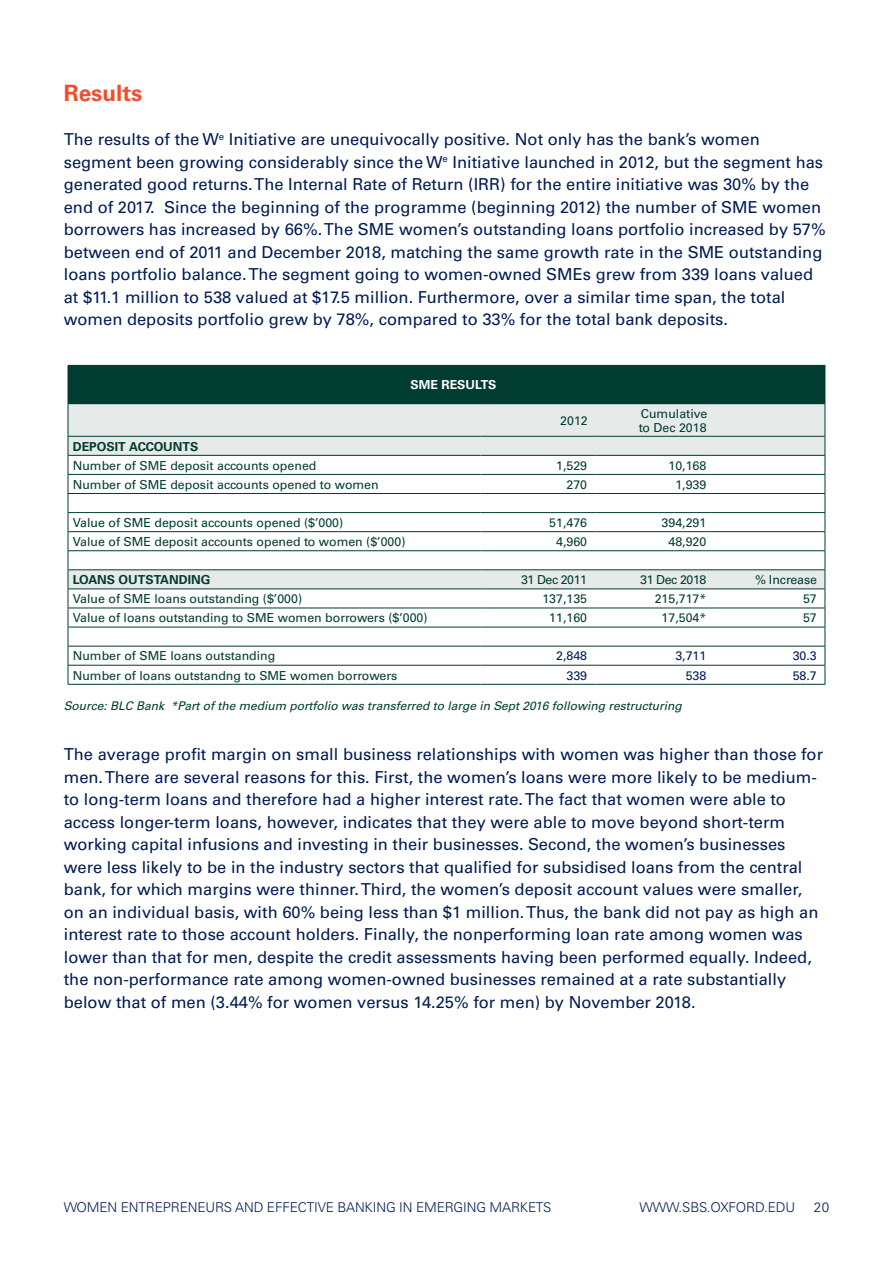
<style>
.page{position:relative;width:893px;height:1263px;background:#fff}
.page>*{position:absolute;margin:0;border:0;box-sizing:border-box;transform-origin:0 0}
.t1{font:700 22.5px "Univers LT Std";color:#f04e30}
.t2{font:16.5px/22.5px "Univers LT Std";color:#001c54}
.t3{font:300 13.5px "Univers LT Std";letter-spacing:-.01em;color:#001c54}
.t4{font:12.45px/13.5px "Univers LT Std";color:#003c30}
.t5{font:700 12.45px "Univers LT Std";color:#003c30}
.t6{font:12.45px "Univers LT Std";color:#001c54}
.t7{font:12.45px "Univers LT Std";letter-spacing:-.035em;color:#003c30}
.t8{font:700 12.45px "Univers LT Std";color:#fff}
.t9{font:italic 12px "Univers LT Std";color:#003c30}
</style>
<div class="page">
<div style="left:68px;top:365px;width:757px;height:39px;background:#003c30"></div>
<svg style="left:69px;top:404px;width:756px;height:185px"></svg>
<hr style="left:825px;top:366px;width:1px;height:37px;background:#003c30">
<hr style="left:68px;top:404px;width:1px;height:32px;background:#003c30">
<hr style="left:68px;top:436px;width:412px;height:1px;background:#003c30">
<hr style="left:68px;top:455px;width:412px;height:1px;background:#003c30">
<hr style="left:68px;top:474px;width:412px;height:1px;background:#003c30">
<hr style="left:68px;top:493px;width:412px;height:1px;background:#003c30">
<hr style="left:68px;top:512px;width:412px;height:1px;background:#003c30">
<hr style="left:68px;top:531px;width:412px;height:1px;background:#003c30">
<hr style="left:68px;top:550px;width:412px;height:1px;background:#003c30">
<hr style="left:68px;top:569px;width:412px;height:1px;background:#003c30">
<hr style="left:68px;top:589px;width:412px;height:1px;background:#003c30">
<hr style="left:68px;top:608px;width:412px;height:1px;background:#003c30">
<hr style="left:68px;top:627px;width:412px;height:1px;background:#003c30">
<hr style="left:68px;top:646px;width:412px;height:1px;background:#003c30">
<hr style="left:68px;top:665px;width:412px;height:1px;background:#003c30">
<svg style="left:68px;top:437px;width:1px;height:247px"></svg>
<hr style="left:68px;top:684px;width:412px;height:1px;background:#003c30">
<hr style="left:825px;top:404px;width:1px;height:32px;background:#003c30">
<hr style="left:480px;top:436px;width:115px;height:1px;background:#003c30">
<hr style="left:595px;top:436px;width:115px;height:1px;background:#003c30">
<hr style="left:710px;top:436px;width:115px;height:1px;background:#003c30">
<hr style="left:480px;top:455px;width:115px;height:1px;background:#003c30">
<hr style="left:595px;top:455px;width:115px;height:1px;background:#003c30">
<hr style="left:710px;top:455px;width:115px;height:1px;background:#003c30">
<hr style="left:480px;top:474px;width:115px;height:1px;background:#003c30">
<hr style="left:595px;top:474px;width:115px;height:1px;background:#003c30">
<hr style="left:710px;top:474px;width:115px;height:1px;background:#003c30">
<hr style="left:480px;top:493px;width:115px;height:1px;background:#003c30">
<hr style="left:595px;top:493px;width:115px;height:1px;background:#003c30">
<hr style="left:710px;top:493px;width:115px;height:1px;background:#003c30">
<hr style="left:480px;top:512px;width:115px;height:1px;background:#003c30">
<hr style="left:595px;top:512px;width:115px;height:1px;background:#003c30">
<hr style="left:710px;top:512px;width:115px;height:1px;background:#003c30">
<hr style="left:480px;top:531px;width:115px;height:1px;background:#003c30">
<hr style="left:595px;top:531px;width:115px;height:1px;background:#003c30">
<hr style="left:710px;top:531px;width:115px;height:1px;background:#003c30">
<hr style="left:480px;top:550px;width:115px;height:1px;background:#003c30">
<hr style="left:595px;top:550px;width:115px;height:1px;background:#003c30">
<hr style="left:710px;top:550px;width:115px;height:1px;background:#003c30">
<hr style="left:480px;top:569px;width:115px;height:1px;background:#003c30">
<hr style="left:595px;top:569px;width:115px;height:1px;background:#003c30">
<hr style="left:710px;top:569px;width:115px;height:1px;background:#003c30">
<hr style="left:480px;top:589px;width:115px;height:1px;background:#003c30">
<hr style="left:595px;top:589px;width:115px;height:1px;background:#003c30">
<hr style="left:710px;top:589px;width:115px;height:1px;background:#003c30">
<hr style="left:480px;top:608px;width:115px;height:1px;background:#003c30">
<hr style="left:595px;top:608px;width:115px;height:1px;background:#003c30">
<hr style="left:710px;top:608px;width:115px;height:1px;background:#003c30">
<hr style="left:480px;top:627px;width:115px;height:1px;background:#003c30">
<hr style="left:595px;top:627px;width:115px;height:1px;background:#003c30">
<hr style="left:710px;top:627px;width:115px;height:1px;background:#003c30">
<hr style="left:480px;top:646px;width:115px;height:1px;background:#003c30">
<hr style="left:595px;top:646px;width:115px;height:1px;background:#003c30">
<hr style="left:710px;top:646px;width:115px;height:1px;background:#003c30">
<hr style="left:480px;top:665px;width:115px;height:1px;background:#003c30">
<hr style="left:480px;top:684px;width:115px;height:1px;background:#003c30">
<hr style="left:595px;top:665px;width:115px;height:1px;background:#003c30">
<hr style="left:595px;top:684px;width:115px;height:1px;background:#003c30">
<hr style="left:710px;top:665px;width:115px;height:1px;background:#003c30">
<svg style="left:825px;top:437px;width:1px;height:247px"></svg>
<hr style="left:710px;top:684px;width:115px;height:1px;background:#003c30">
<h1 class="t1" style="left:64px;top:80px;width:80px">Results</h1>
<p class="t2" style="left:64px;top:128px;width:763px">The results of the W<sup>e</sup> Initiative are unequivocally positive. Not only has the bank’s women segment been growing considerably since the W<sup>e</sup> Initiative launched in 2012, but the segment has generated good returns. The Internal Rate of Return (IRR) for the entire initiative was 30% by the end of 2017. Since the beginning of the programme (beginning 2012) the number of SME women borrowers has increased by 66%. The SME women’s outstanding loans portfolio increased by 57% between end of 2011 and December 2018, matching the same growth rate in the SME outstanding loans portfolio balance. The segment going to women-owned SMEs grew from 339 loans valued at $11.1 million to 538 valued at $17.5 million. Furthermore, over a similar time span, the total women deposits portfolio grew by 78%, compared to 33% for the total bank deposits.</p>
<p class="t8" style="left:410px;top:378px;width:88px">SME RESULTS</p>
<p class="t4" style="left:560px;top:414px;width:29px">2012</p>
<p class="t4" style="left:639px;top:407px;width:70px">Cumulative to Dec 2018</p>
<p class="t5" style="left:73px;top:439px;width:127px">DEPOSIT ACCOUNTS</p>
<p class="t4" style="left:73px;top:459px;width:245px">Number of SME deposit accounts opened</p>
<p class="t4" style="left:556px;top:459px;width:32px">1,529</p>
<p class="t4" style="left:668px;top:459px;width:39px">10,168</p>
<p class="t4" style="left:73px;top:478px;width:307px">Number of SME deposit accounts opened to women</p>
<p class="t4" style="left:566px;top:478px;width:22px">270</p>
<p class="t4" style="left:675px;top:478px;width:32px">1,939</p>
<p class="t4" style="left:73px;top:516px;width:272px">Value of SME deposit accounts opened ($’000)</p>
<p class="t4" style="left:549px;top:516px;width:39px">51,476</p>
<p class="t4" style="left:662px;top:516px;width:46px">394,291</p>
<p class="t4" style="left:73px;top:535px;width:334px">Value of SME deposit accounts opened to women ($’000)</p>
<p class="t4" style="left:556px;top:535px;width:32px">4,960</p>
<p class="t4" style="left:668px;top:535px;width:39px">48,920</p>
<p class="t5" style="left:73px;top:572px;width:139px">LOANS OUTSTANDING</p>
<p class="t7" style="left:521px;top:572px;width:68px">31 Dec 2011</p>
<p class="t7" style="left:640px;top:572px;width:68px">31 Dec 2018</p>
<p class="t4" style="left:755px;top:573px;width:63px">% Increase</p>
<p class="t4" style="left:73px;top:592px;width:231px">Value of SME loans outstanding ($’000)</p>
<p class="t4" style="left:542px;top:592px;width:46px">137,135</p>
<p class="t4" style="left:655px;top:592px;width:53px">215,717*</p>
<p class="t4" style="left:803px;top:592px;width:15px">57</p>
<p class="t4" style="left:73px;top:611px;width:356px">Value of loans outstanding to SME women borrowers ($’000)</p>
<p class="t4" style="left:549px;top:611px;width:39px">11,160</p>
<p class="t4" style="left:662px;top:611px;width:46px">17,504*</p>
<p class="t4" style="left:803px;top:611px;width:15px">57</p>
<p class="t4" style="left:73px;top:649px;width:204px">Number of SME loans outstanding</p>
<p class="t6" style="left:556px;top:649px;width:32px">2,848</p>
<p class="t6" style="left:675px;top:649px;width:32px">3,711</p>
<p class="t6" style="left:793px;top:649px;width:26px">30.3</p>
<p class="t4" style="left:73px;top:668px;width:326px">Number of loans outstandng to SME women borrowers</p>
<p class="t6" style="left:566px;top:668px;width:22px">339</p>
<p class="t6" style="left:686px;top:668px;width:22px">538</p>
<p class="t6" style="left:793px;top:668px;width:26px">58.7</p>
<p class="t9" style="left:64px;top:699px;width:619px">Source: BLC Bank *Part of the medium portfolio was transferred to large in Sept 2016 following restructuring</p>
<p class="t2" style="left:64px;top:743px;width:761px">The average profit margin on small business relationships with women was higher than those for men. There are several reasons for this. First, the women’s loans were more likely to be medium&shy;to long-term loans and therefore had a higher interest rate. The fact that women were able to access longer-term loans, however, indicates that they were able to move beyond short-term working capital infusions and investing in their businesses. Second, the women’s businesses were less likely to be in the industry sectors that qualified for subsidised loans from the central bank, for which margins were thinner. Third, the women’s deposit account values were smaller, on an individual basis, with 60% being less than $1 million. Thus, the bank did not pay as high an interest rate to those account holders. Finally, the nonperforming loan rate among women was lower than that for men, despite the credit assessments having been performed equally. Indeed, the non-performance rate among women-owned businesses remained at a rate substantially below that of men (3.44% for women versus 14.25% for men) by November 2018.</p>
<p class="t3" style="left:64px;top:1199px;width:489px">WOMEN ENTREPRENEURS AND EFFECTIVE BANKING IN EMERGING MARKETS</p>
<p class="t3" style="left:639px;top:1199px;width:157px">WWW.SBS.OXFORD.EDU</p>
<p class="t3" style="left:814px;top:1199px;width:17px">20</p>
</div>
